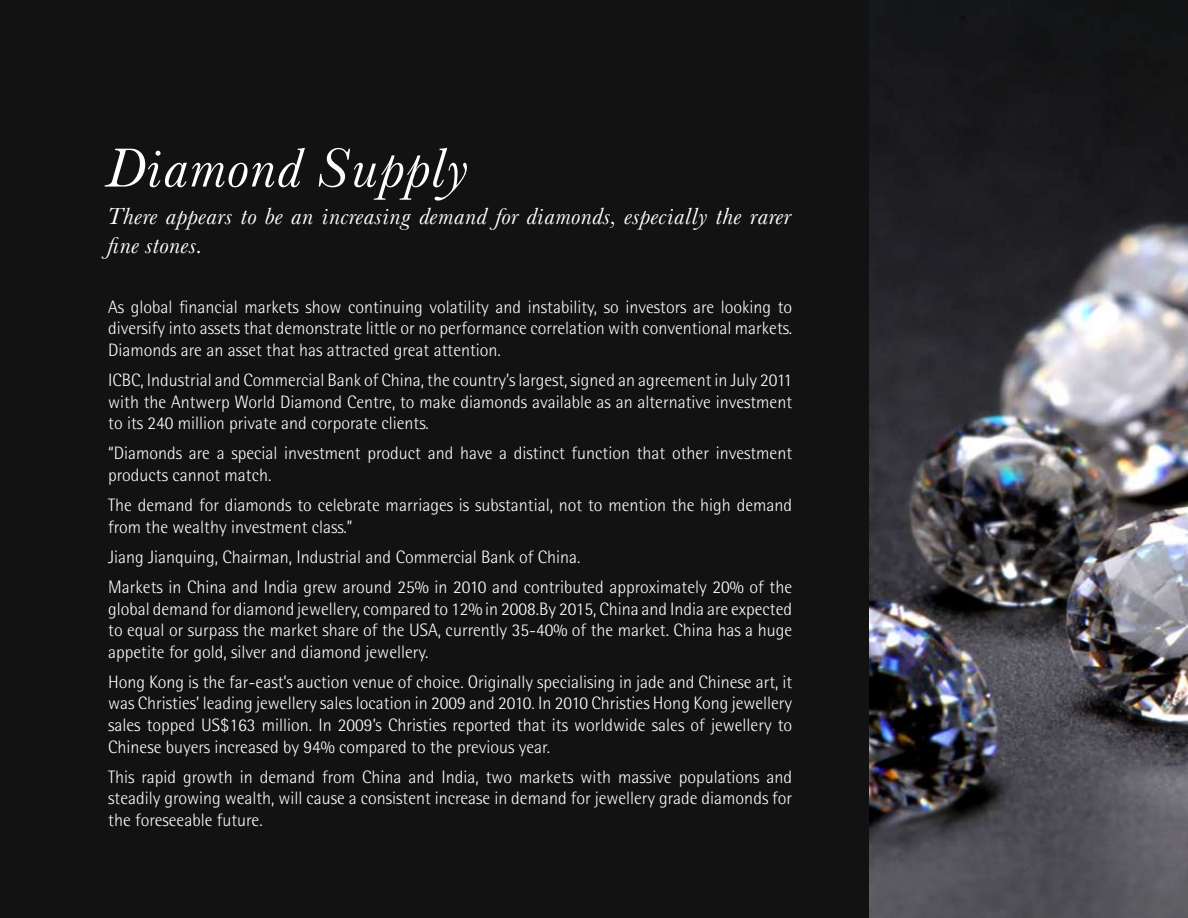
<style>
.page{position:relative;width:1188px;height:918px;background:#121212}
.page>*{position:absolute;margin:0;border:0;box-sizing:border-box;transform-origin:0 0}
.t1{font:italic 57px "Baskerville No 2 BT";color:#fff}
.t2{font:italic 24px/28.8px "Baskerville No 2 BT";color:#fff}
.t3{font:300 18px/21.6px "Rotis Semi Sans";color:#fff;text-align:justify}
</style>
<div class="page">
<img style="left:870px;top:17px;width:318px;height:901px">
<h1 class="t1" style="left:108px;top:133px;width:364px">Diamond Supply</h1>
<h2 class="t2" style="left:108px;top:201px;width:686px">There appears to be an increasing demand for diamonds, especially the rarer fine stones.</h2>
<p class="t3" style="left:108px;top:296px;width:686px">As global financial markets show continuing volatility and instability, so investors are looking to diversify into assets that demonstrate little or no performance correlation with conventional markets.<br>Diamonds are an asset that has attracted great attention.</p>
<p class="t3" style="left:108px;top:369px;width:685px">ICBC, Industrial and Commercial Bank of China, the country’s largest, signed an agreement in July 2011 with the Antwerp World Diamond Centre, to make diamonds available as an alternative investment to its 240 million private and corporate clients.</p>
<p class="t3" style="left:108px;top:443px;width:686px">“Diamonds are a special investment product and have a distinct function that other investment products cannot match.</p>
<p class="t3" style="left:108px;top:494px;width:686px">The demand for diamonds to celebrate marriages is substantial, not to mention the high demand from the wealthy investment class.”</p>
<p class="t3" style="left:108px;top:542px;width:685px;line-height:30.2px">Jiang Jianquing, Chairman, Industrial and Commercial Bank of China.<br>Markets in China and India grew around 25% in 2010 and contributed approximately 20% of the</p>
<p class="t3" style="left:108px;top:598px;width:686px">global demand for diamond jewellery, compared to 12% in 2008.By 2015, China and India are expected to equal or surpass the market share of the USA, currently 35-40% of the market. China has a huge appetite for gold, silver and diamond jewellery.</p>
<p class="t3" style="left:108px;top:671px;width:686px">Hong Kong is the far-east’s auction venue of choice. Originally specialising in jade and Chinese art, it was Christies’ leading jewellery sales location in 2009 and 2010. In 2010 Christies Hong Kong jewellery sales topped US$163 million. In 2009’s Christies reported that its worldwide sales of jewellery to Chinese buyers increased by 94% compared to the previous year.</p>
<p class="t3" style="left:108px;top:766px;width:686px">This rapid growth in demand from China and India, two markets with massive populations and steadily growing wealth, will cause a consistent increase in demand for jewellery grade diamonds for the foreseeable future.</p>
</div>
